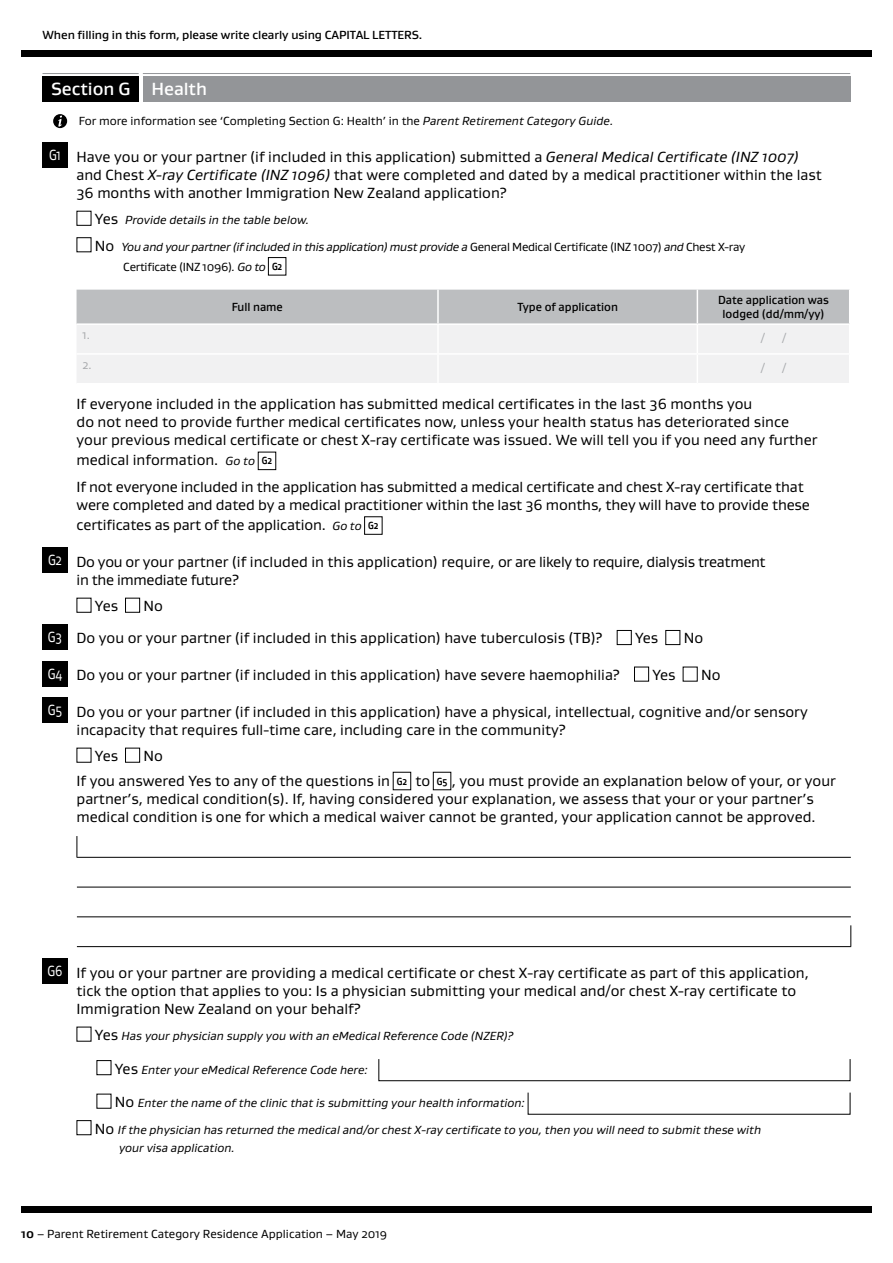
<style>
.page{position:relative;width:893px;height:1263px;background:#fff}
.page>*{position:absolute;margin:0;border:0;box-sizing:border-box;transform-origin:0 0}
.t1{font:500 18px "Gustan";color:#fff}
.t2{font:15px/18px "Gustan";color:#000}
.t3{font:15px/18px "Gustan";letter-spacing:-.02em;color:#000}
.t4{font:italic 12px/18px "Gustan";color:#000}
.t5{font:12px "Gustan";color:#000}
.t6{font:italic 12px/20.1px "Gustan";letter-spacing:-.025em;color:#000}
.t7{font:500 12px "Gustan";letter-spacing:-.005em;color:#000}
.t8{font:500 12px/14.4px "Gustan";letter-spacing:-.005em;color:#000;text-align:center;scale:.95 1}
.t9{font:12px "Gustan";color:#a7a9ac;scale:.95 1}
.t10{font:12px "Gustan";color:#a7a9ac}
.s1{font-style:italic}
.s2{color:#fff}
.s3{font-style:normal;font-size:15px}
.s4{font-style:normal}
.s5{font-weight:700;font-style:normal;font-size:10.5px}
.s6{font-style:italic;font-size:12px}
.s7{font-weight:700;font-size:10.5px}
.s8{font-weight:700}
</style>
<div class="page">
<div style="left:21px;top:50px;width:851px;height:7px;background:#000"></div>
<div style="left:21px;top:1206px;width:851px;height:7px;background:#000"></div>
<div style="left:43px;top:77px;width:96px;height:25px;background:#000"></div>
<hr style="left:43px;top:73px;width:96px;height:1px;background:#939598">
<div style="left:143px;top:77px;width:707px;height:25px;background:#939598"></div>
<hr style="left:143px;top:73px;width:707px;height:1px;background:#939598">
<div style="left:53px;top:114px;width:14px;height:14px;background:#000;border-radius:50%"></div>
<svg style="left:58px;top:116px;width:4px;height:11px"></svg>
<div style="left:43px;top:143px;width:25px;height:25px;background:#000"></div>
<div style="left:77px;top:211px;width:14px;height:15px;border:1px solid #000"></div>
<div style="left:77px;top:237px;width:14px;height:15px;border:1px solid #000"></div>
<div style="left:268px;top:257px;width:18px;height:18px;border:1px solid #000"></div>
<svg style="left:77px;top:290px;width:773px;height:93px"></svg>
<div style="left:258px;top:452px;width:18px;height:18px;border:1px solid #000"></div>
<div style="left:364px;top:516px;width:18px;height:19px;border:1px solid #000"></div>
<div style="left:43px;top:548px;width:25px;height:25px;background:#000"></div>
<div style="left:77px;top:598px;width:14px;height:15px;border:1px solid #000"></div>
<div style="left:125px;top:598px;width:15px;height:15px;border:1px solid #000"></div>
<div style="left:43px;top:624px;width:25px;height:25px;background:#000"></div>
<div style="left:617px;top:630px;width:15px;height:15px;border:1px solid #000"></div>
<div style="left:665px;top:630px;width:15px;height:15px;border:1px solid #000"></div>
<div style="left:43px;top:661px;width:25px;height:25px;background:#000"></div>
<div style="left:634px;top:667px;width:15px;height:14px;border:1px solid #000"></div>
<div style="left:43px;top:697px;width:25px;height:26px;background:#000"></div>
<div style="left:125px;top:748px;width:15px;height:15px;border:1px solid #000"></div>
<div style="left:433px;top:772px;width:18px;height:18px;border:1px solid #000"></div>
<svg style="left:77px;top:836px;width:1px;height:21px"></svg>
<hr style="left:77px;top:857px;width:774px;height:1px;background:#000">
<hr style="left:77px;top:887px;width:774px;height:1px;background:#000">
<hr style="left:77px;top:916px;width:774px;height:1px;background:#000">
<svg style="left:850px;top:925px;width:1px;height:21px"></svg>
<hr style="left:77px;top:946px;width:774px;height:1px;background:#000">
<div style="left:43px;top:958px;width:25px;height:25px;background:#000"></div>
<div style="left:97px;top:1060px;width:14px;height:15px;border:1px solid #000"></div>
<svg style="left:378px;top:1059px;width:473px;height:22px"></svg>
<svg style="left:527px;top:1092px;width:324px;height:23px"></svg>
<div style="left:77px;top:1120px;width:14px;height:15px;border:1px solid #000"></div>
<p class="t7" style="left:43px;top:27px;width:381px">When filling in this form, please write clearly using CAPITAL LETTERS.</p>
<p class="t1" style="left:51px;top:77px;width:157px">Section G Health</p>
<p class="t5" style="left:79px;top:113px;width:536px">For more information see ‘Completing Section G: Health’ in the <span class="s1">Parent Retirement Category Guide.</span></p>
<p class="t2" style="left:77px;top:147px;width:747px;text-indent:-28px"><span class="s2">G1</span> Have you or your partner (if included in this application) submitted a <span class="s1">General Medical Certificate (INZ 1007) </span>and Chest <span class="s1">X-ray Certificate (INZ 1096)</span> that were completed and dated by a medical practitioner within the last<br>36 months with another Immigration New Zealand application?</p>
<p class="t4" style="left:95px;top:211px;width:215px"><span class="s3">Yes</span> Provide details in the table below.</p>
<p class="t6" style="left:123px;top:236px;width:623px;text-indent:-28px"><span class="s3">No</span> You and your partner (if included in this application) must provide a <span class="s4">General Medical Certificate (INZ 1007)</span> and <span class="s4">Chest X-ray<br>Certificate (INZ 1096)</span>. Go to <span class="s5">G2</span></p>
<p class="t8" style="left:232px;top:299px;width:55px">Full name</p>
<p class="t8" style="left:517px;top:299px;width:107px">Type of application</p>
<p class="t8" style="left:718px;top:292px;width:118px">Date application was lodged (dd/mm/yy)</p>
<p class="t9" style="left:83px;top:327px;width:9px">1.</p>
<p class="t10" style="left:761px;top:330px;width:6px">/</p>
<p class="t10" style="left:782px;top:330px;width:6px">/</p>
<p class="t9" style="left:83px;top:357px;width:11px">2.</p>
<p class="t10" style="left:761px;top:360px;width:6px">/</p>
<p class="t10" style="left:782px;top:360px;width:6px">/</p>
<p class="t2" style="left:77px;top:395px;width:742px">If everyone included in the application has submitted medical certificates in the last 36 months you<br>do not need to provide further medical certificates now, unless your health status has deteriorated since your previous medical certificate or chest X-ray certificate was issued. We will tell you if you need any further</p>
<p class="t2" style="left:77px;top:447px;width:729px;line-height:26.5px">medical information. <span class="s6">Go to</span> <span class="s7">G2<br></span>If not everyone included in the application has submitted a medical certificate and chest X-ray certificate that</p>
<p class="t2" style="left:77px;top:494px;width:735px;line-height:20.2px">were completed and dated by a medical practitioner within the last 36 months, they will have to provide these certificates as part of the application. <span class="s6">Go to</span> <span class="s7">G2</span></p>
<p class="t3" style="left:77px;top:552px;width:691px;text-indent:-28px"><span class="s2">G2</span> Do you or your partner (if included in this application) require, or are likely to require, dialysis treatment in the immediate future?</p>
<p class="t2" style="left:95px;top:597px;width:25px">Yes</p>
<p class="t2" style="left:48px;top:589px;width:556px;line-height:32.2px;text-indent:96px">No<br><span class="s2">G3</span> Do you or your partner (if included in this application) have tuberculosis (TB)?</p>
<p class="t2" style="left:635px;top:629px;width:25px">Yes</p>
<p class="t2" style="left:684px;top:629px;width:21px">No</p>
<p class="t2" style="left:48px;top:665px;width:574px"><span class="s2">G4</span> Do you or your partner (if included in this application) have severe haemophilia?</p>
<p class="t2" style="left:652px;top:665px;width:25px">Yes</p>
<p class="t2" style="left:701px;top:665px;width:21px">No</p>
<p class="t2" style="left:77px;top:702px;width:733px;text-indent:-29px"><span class="s2">G5</span> Do you or your partner (if included in this application) have a physical, intellectual, cognitive and/or sensory incapacity that requires full-time care, including care in the community?</p>
<p class="t2" style="left:95px;top:746px;width:25px">Yes</p>
<p class="t2" style="left:77px;top:743px;width:761px;line-height:24.5px;text-indent:67px">No<br>If you answered Yes to any of the questions in <span class="s7">G2</span> to <span class="s7">G5</span> , you must provide an explanation below of your, or your</p>
<p class="t2" style="left:77px;top:789px;width:740px">partner’s, medical condition(s). If, having considered your explanation, we assess that your or your partner’s medical condition is one for which a medical waiver cannot be granted, your application cannot be approved.</p>
<p class="t2" style="left:77px;top:963px;width:734px;text-indent:-29px"><span class="s2">G6</span> If you or your partner are providing a medical certificate or chest X-ray certificate as part of this application, tick the option that applies to you: Is a physician submitting your medical and/or chest X-ray certificate to<br>Immigration New Zealand on your behalf?</p>
<p class="t4" style="left:95px;top:1027px;width:420px"><span class="s3">Yes</span> Has your physician supply you with an eMedical Reference Code (NZER)?</p>
<p class="t4" style="left:115px;top:1060px;width:254px"><span class="s3">Yes</span> Enter your eMedical Reference Code here:</p>
<p class="t4" style="left:115px;top:1094px;width:411px"><span class="s3">No</span> Enter the name of the clinic that is submitting your health information:</p>
<p class="t4" style="left:119px;top:1120px;width:644px;text-indent:-24px"><span class="s3">No</span> If the physician has returned the medical and/or chest X-ray certificate to you, then you will need to submit these with your visa application.</p>
<p class="t5" style="left:21px;top:1226px;width:367px"><span class="s8">10</span> – Parent Retirement Category Residence Application – May 2019</p>
</div>
